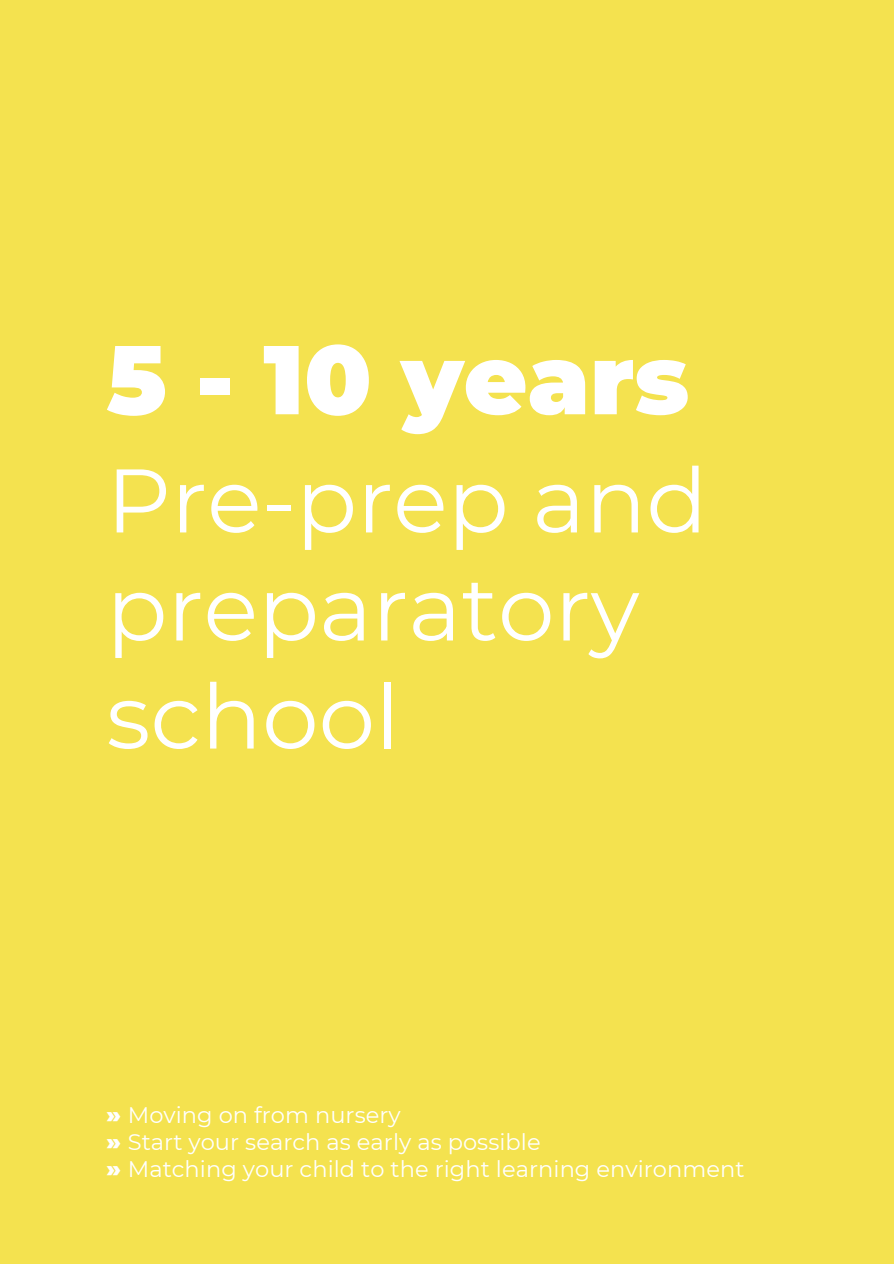
<style>
.page{position:relative;width:894px;height:1264px;background:#fff}
.page>*{position:absolute;margin:0;border:0;box-sizing:border-box;transform-origin:0 0}
.t1{font:900 97.5px "Montserrat";color:#fff}
.t2{font:90px/108px "Montserrat";color:#fff}
.t3{font:22.5px/27px "Montserrat";letter-spacing:.005em;color:#fff}
.s1{font-weight:900}
</style>
<div class="page">
<div style="left:0;top:0;width:893px;height:1263px;background:#f4e24f"></div>
<h1 class="t1" style="left:106px;top:320px;width:584px">5 - 10 years</h1>
<h1 class="t2" style="left:106px;top:446px;width:602px">Pre-prep and preparatory school</h1>
<p class="t3" style="left:106px;top:1101px;width:639px"><span class="s1">»</span> Moving on from nursery<br><span class="s1">»</span> Start your search as early as possible<br><span class="s1">»</span> Matching your child to the right learning environment</p>
</div>
